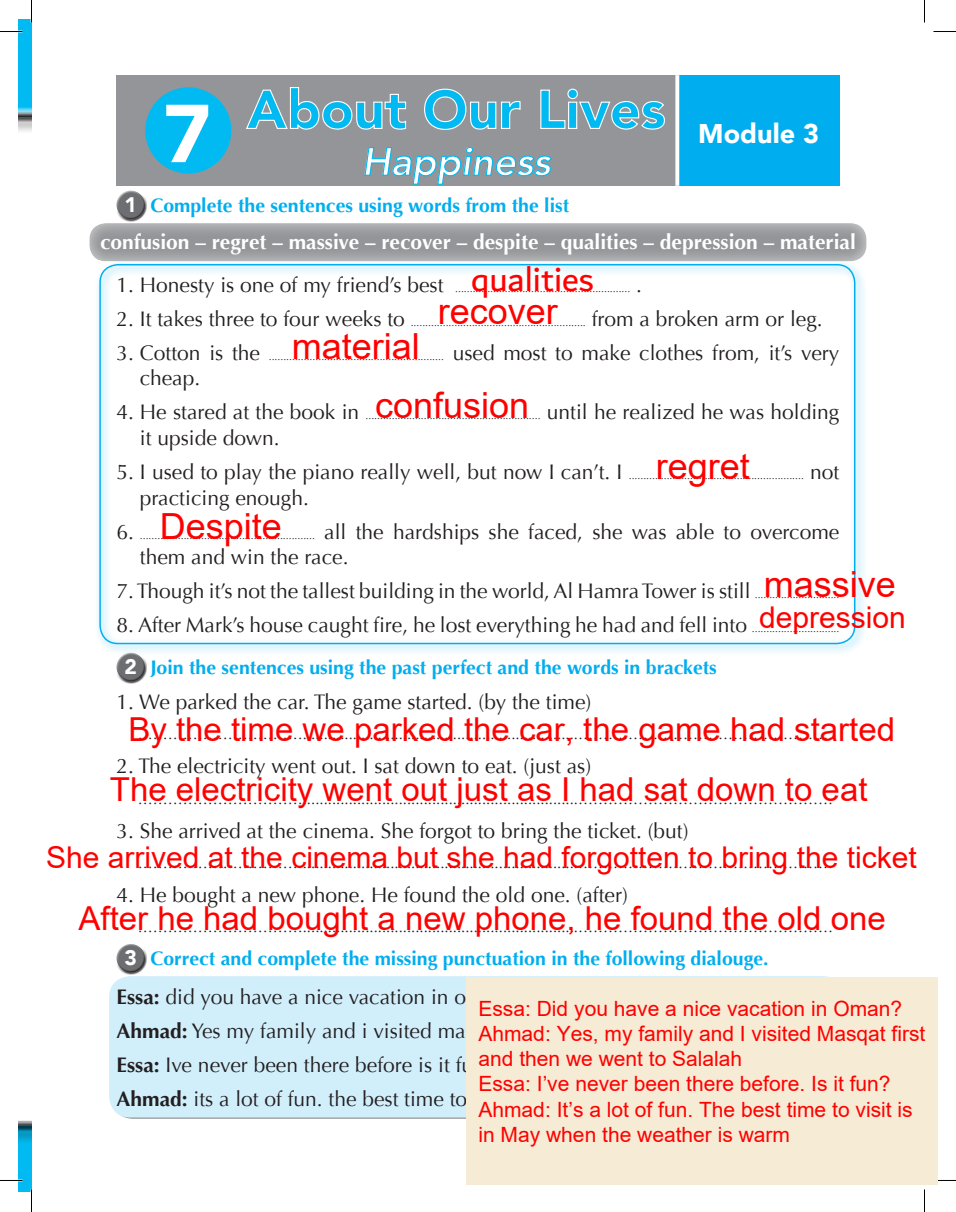
<style>
.page{position:relative;width:956px;height:1212px;background:#fff}
.page>*{position:absolute;margin:0;border:0;box-sizing:border-box;transform-origin:0 0}
.t1{font:900 81px "Avenir";color:#fff}
.t2{font:900 54px "Avenir";color:#00baf1}
.t3{font:italic 800 39px "Avenir";color:#fff}
.t4{font:36px/59.1px "Arial";color:#f00}
.t5{font:36px "Dubai";color:#f00}
.t6{font:33px/60px "Arial";color:#f00}
.t7{font:30px "Arial";color:#f00}
.t8{font:900 27px "Avenir";color:#fff}
.t9{font:21px/34px "Optima";color:#231f20}
.t10{font:21px/25.2px "Arial";color:#f00}
.t11{font:700 21px "Optima";color:#fff}
.t12{font:700 19.5px "Optima";color:#00aeef}
.t13{font:15px "Optima";color:#231f20}
.t14{font:10.5px "Optima";color:#231f20}
.s1{font-family:"Avenir";font-weight:900;font-size:21px;color:#fff}
.s2{font-size:21px}
.s3{font-size:10.5px}
.s4{font-weight:700}
</style>
<div class="page">
<div style="left:19px;top:19px;width:13px;height:1173px;background:#00baf1"></div>
<div style="left:19px;top:107px;width:13px;height:1034px;background:#fff"></div>
<div style="left:109px;top:975px;width:735px;height:142px;background:#d1eefb;border-radius:21px"></div>
<svg style="left:121px;top:190px;width:20px;height:5px"></svg>
<svg style="left:116px;top:195px;width:31px;height:26px"></svg>
<svg style="left:121px;top:655px;width:20px;height:2px"></svg>
<svg style="left:116px;top:657px;width:31px;height:26px"></svg>
<svg style="left:121px;top:944px;width:20px;height:4px"></svg>
<svg style="left:116px;top:948px;width:31px;height:26px"></svg>
<div style="left:99px;top:264px;width:756px;height:380px;border:2px solid #00aeef;border-radius:18px"></div>
<div style="left:678px;top:75px;width:161px;height:111px;background:#00aeef"></div>
<div style="left:117px;top:75px;width:561px;height:111px;background:#939598"></div>
<svg style="left:675px;top:75px;width:4px;height:111px"></svg>
<div style="left:145px;top:87px;width:86px;height:86px;background:#00baf1;border-radius:50%"></div>
<svg style="left:89px;top:221px;width:778px;height:41px;fill:#9b9da0"></svg>
<svg style="left:246px;top:87px;width:160px;height:43px"></svg>
<svg style="left:424px;top:88px;width:97px;height:42px"></svg>
<svg style="left:540px;top:88px;width:125px;height:42px"></svg>
<svg style="left:364px;top:146px;width:188px;height:39px"></svg>
<svg style="left:0;top:31px;width:23px;height:1px"></svg>
<svg style="left:933px;top:31px;width:23px;height:1px"></svg>
<svg style="left:31px;top:0;width:1px;height:22px"></svg>
<svg style="left:31px;top:1189px;width:1px;height:22px"></svg>
<svg style="left:924px;top:0;width:1px;height:22px"></svg>
<svg style="left:924px;top:1189px;width:1px;height:22px"></svg>
<div style="left:466px;top:976px;width:471px;height:208px;background:#f6ebd5"></div>
<h1 class="t1" style="left:163px;top:100px;width:49px">7</h1>
<h2 class="t2" style="left:247px;top:87px;width:420px">About Our Lives</h2>
<h3 class="t3" style="left:362px;top:146px;width:190px">Happiness</h3>
<h3 class="t12" style="left:125px;top:197px;width:446px"><span class="s1">1</span> Complete the sentences using words from the list</h3>
<h3 class="t8" style="left:698px;top:122px;width:122px">Module 3</h3>
<h3 class="t11" style="left:100px;top:229px;width:757px">confusion – regret – massive – recover – despite – qualities – depression – material</h3>
<p class="t14" style="left:117px;top:284px;width:527px"><span class="s2">1. Honesty is one of my friend’s best</span> ............................................................ <span class="s2">.</span></p>
<p class="t14" style="left:117px;top:318px;width:708px"><span class="s2">2. It takes three to four weeks to</span> ............................................................ <span class="s2">from a broken arm or leg.</span></p>
<p class="t14" style="left:117px;top:352px;width:724px"><span class="s2">3. Cotton is the</span> ............................................................ <span class="s2">used most to make clothes from, it’s very</span></p>
<h3 class="t9" style="left:140px;top:363px;width:62px">cheap.</h3>
<p class="t14" style="left:117px;top:411px;width:724px"><span class="s2">4. He stared at the book in</span> ............................................................ <span class="s2">until he realized he was holding</span></p>
<h3 class="t9" style="left:140px;top:421px;width:141px">it upside down.</h3>
<p class="t14" style="left:117px;top:471px;width:724px"><span class="s2">5. I used to play the piano really well, but now I can’t. I</span> ............................................................ <span class="s2">not</span></p>
<h3 class="t9" style="left:140px;top:482px;width:170px">practicing enough.</h3>
<p class="t14" style="left:117px;top:530px;width:724px"><span class="s2">6.</span> ............................................................ <span class="s2">all the hardships she faced, she was able to overcome</span></p>
<h3 class="t9" style="left:140px;top:541px;width:210px">them and win the race.</h3>
<h3 class="t9" style="left:117px;top:574px;width:724px">7. Though it’s not the tallest building in the world, Al Hamra Tower is still <span class="s3">.............................</span></h3>
<h3 class="t9" style="left:117px;top:608px;width:724px">8. After Mark’s house caught fire, he lost everything he had and fell into <span class="s3">..............................</span></h3>
<h3 class="t5" style="left:471px;top:257px;width:124px">qualities</h3>
<h3 class="t4" style="left:438px;top:282px;width:122px">recover</h3>
<h3 class="t4" style="left:375px;top:316px;width:156px;text-indent:-83px">material confusion</h3>
<h3 class="t4" style="left:656px;top:436px;width:96px">regret</h3>
<h3 class="t4" style="left:160px;top:496px;width:124px">Despite</h3>
<h3 class="t4" style="left:764px;top:554px;width:134px">massive</h3>
<h3 class="t7" style="left:759px;top:596px;width:148px">depression</h3>
<h3 class="t12" style="left:125px;top:659px;width:594px"><span class="s1">2</span> Join the sentences using the past perfect and the words in brackets</h3>
<h3 class="t9" style="left:117px;top:685px;width:476px">1. We parked the car. The game started. (by the time)</h3>
<h3 class="t13" style="left:138px;top:727px;width:697px">……………………………..................................................................……………………………………………</h3>
<h3 class="t9" style="left:117px;top:749px;width:476px">2. The electricity went out. I sat down to eat. (just as)</h3>
<h3 class="t13" style="left:138px;top:792px;width:697px">……………………………..................................................................……………………………………………</h3>
<h3 class="t9" style="left:117px;top:815px;width:574px">3. She arrived at the cinema. She forgot to bring the ticket. (but)</h3>
<h3 class="t13" style="left:138px;top:856px;width:697px">……………………………..................................................................……………………………………………</h3>
<h3 class="t9" style="left:117px;top:877px;width:513px">4. He bought a new phone. He found the old one. (after)</h3>
<h3 class="t13" style="left:138px;top:920px;width:697px">……………………………..................................................................……………………………………………</h3>
<h3 class="t6" style="left:110px;top:699px;width:787px;text-indent:18px">By the time we parked the car, the game had started<br>The electricity went out just as I had sat down to eat</h3>
<h3 class="t7" style="left:46px;top:836px;width:872px">She arrived at the cinema but she had forgotten to bring the ticket</h3>
<h3 class="t6" style="left:79px;top:888px;width:809px">After he had bought a new phone, he found the old one</h3>
<h3 class="t12" style="left:125px;top:949px;width:646px"><span class="s1">3</span> Correct and complete the missing punctuation in the following dialouge.</h3>
<h3 class="t9" style="left:117px;top:981px;width:725px"><span class="s4">Essa:</span> did you have a nice vacation in oman<br><span class="s4">Ahmad:</span> Yes my family and i visited masqat first and then we went to salalah <span class="s4">Essa:</span> Ive never been there before is it fun<br><span class="s4">Ahmad:</span> its a lot of fun. the best time to visit is in may when the weather is warm</h3>
<p class="t10" style="left:478px;top:995px;width:448px">Essa: Did you have a nice vacation in Oman?<br>Ahmad: Yes, my family and I visited Masqat first and then we went to Salalah<br>Essa: I’ve never been there before. Is it fun?<br>Ahmad: It’s a lot of fun. The best time to visit is in May when the weather is warm</p>
</div>
